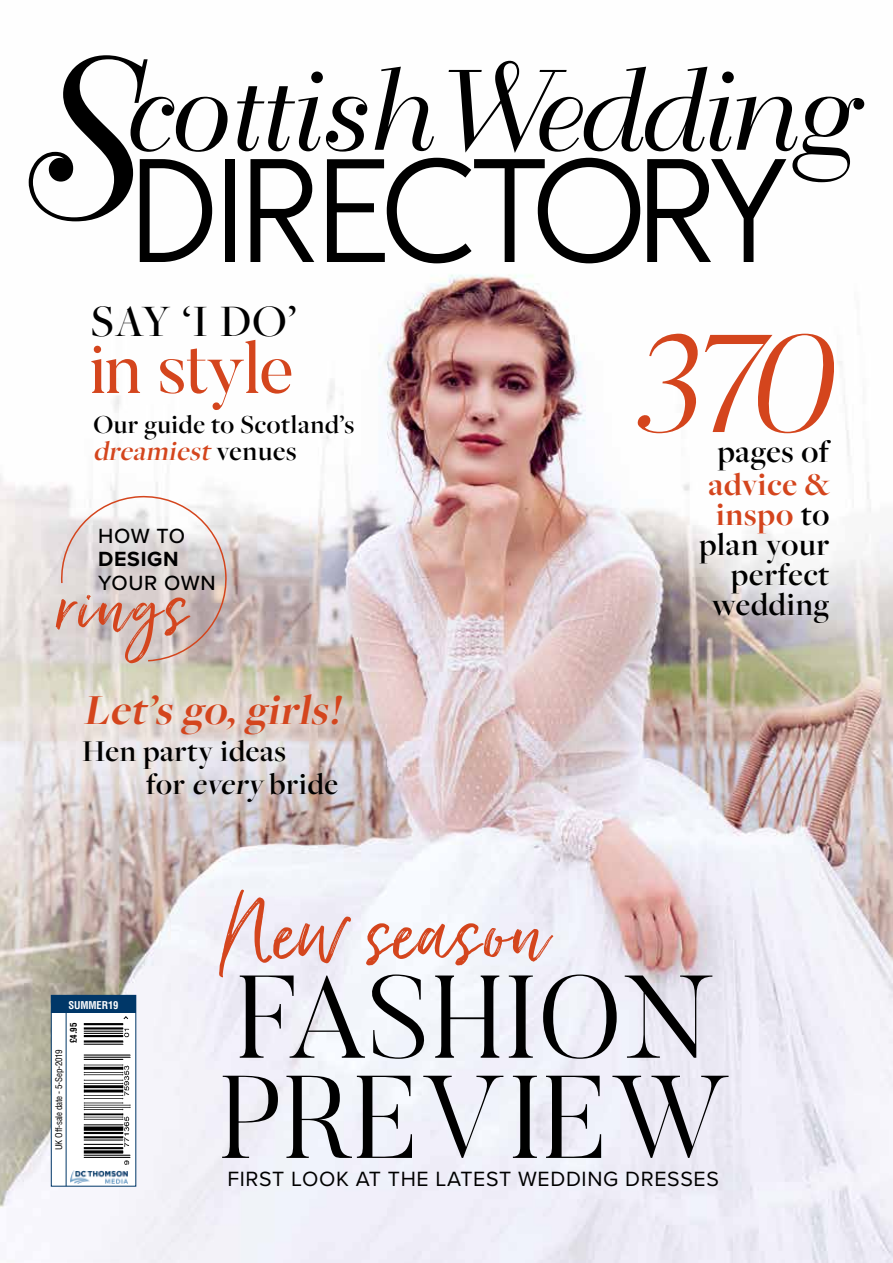
<style>
.page{position:relative;width:893px;height:1263px;background:#fff}
.page>*{position:absolute;margin:0;border:0;box-sizing:border-box;transform-origin:0 0}
.t1{font:italic 300 138px "Butler";color:#d4451d}
.t2{font:300 116.7px/100.2px "Butler";letter-spacing:.01em;color:#000}
.t3{font:105.3px "Just Lovely";letter-spacing:.025em;color:#d4451d}
.t4{font:95.55px "Just Lovely";letter-spacing:.025em;color:#d4451d}
.t5{font:72px "Butler";letter-spacing:-.02em;color:#d4451d}
.t6{font:500 46.65px "Freight Big Pro";color:#000}
.t7{font:italic 700 44.4px "Freight Big Pro";color:#d4451d}
.t8{font:600 33.3px/30px "Freight Big Pro";letter-spacing:.025em;color:#000;text-align:right}
.t9{font:600 31.5px "Freight Big Pro";letter-spacing:.025em;color:#000}
.t10{font:italic 600 28.5px "Freight Big Pro";color:#d4451d}
.t11{font:600 27px "Freight Big Pro";letter-spacing:.025em;color:#000}
.t12{font:21.3px "Proxima Nova";letter-spacing:.03em;color:#000}
.t13{font:500 21.3px "Proxima Nova";letter-spacing:.02em;color:#000}
.t14{font:700 21.3px "Proxima Nova";letter-spacing:.03em;color:#000}
.t15{font:700 condensed 10.5px "Helvetica";letter-spacing:-.01em;color:#fff}
.t16{font:condensed 9px "Helvetica";letter-spacing:-.025em;color:#000}
.t17{font:700 condensed 9px "Helvetica";color:#000}
.s1{font-style:normal;color:#000}
.s2{font-style:italic}
.s3{font-weight:700;color:#d4451d}
</style>
<div class="page">
<img style="left:0;top:60px;width:893px;height:1203px">
<div style="left:225px;top:159px;width:10px;height:103px;background:#000"></div>
<svg style="left:237px;top:61px;width:627px;height:202px"></svg>
<svg style="left:29px;top:55px;width:199px;height:207px"></svg>
<svg style="left:59px;top:494px;width:169px;height:168px;background:#dcd2d1"></svg>
<div style="left:51px;top:995px;width:85px;height:191px;background:#fff;border:1px solid #003768"></div>
<div style="left:51px;top:995px;width:85px;height:18px;background:#003768"></div>
<hr style="left:66px;top:1012px;width:1px;height:174px;background:#003768">
<img style="left:71px;top:1171px;width:57px;height:13px">
<img style="left:78px;top:1013px;width:58px;height:166px">
<h3 class="t6" style="left:91px;top:291px;width:207px">SAY ‘I DO’</h3>
<h3 class="t5" style="left:89px;top:322px;width:206px">in style</h3>
<p class="t11" style="left:93px;top:406px;width:262px">Our guide to Scotland’s</p>
<p class="t10" style="left:93px;top:433px;width:205px">dreamiest <span class="s1">ve n u e s</span></p>
<p class="t13" style="left:98px;top:520px;width:88px">HOW TO</p>
<p class="t14" style="left:98px;top:543px;width:82px">DESIGN</p>
<p class="t13" style="left:98px;top:567px;width:119px">YOUR OWN</p>
<h3 class="t4" style="left:55px;top:548px;width:133px">rings</h3>
<h3 class="t7" style="left:83px;top:681px;width:269px">Let’s go,girls!</h3>
<p class="t9" style="left:82px;top:730px;width:205px">Hen party ideas</p>
<p class="t9" style="left:146px;top:763px;width:193px">for <span class="s2">every</span> bride</p>
<h1 class="t1" style="left:630px;top:297px;width:231px">370</h1>
<p class="t8" style="left:718px;top:436px;width:113px">pages of</p>
<p class="t8" style="left:699px;top:469px;width:131px"><span class="s3">advice &amp; inspo</span> to plan your perfect wedding</p>
<p class="t15" style="left:68px;top:998px;width:52px">SUMMER19</p>
<p class="t17" style="left:68px;top:1043px;width:22px;rotate:-90deg">£4.95</p>
<p class="t16" style="left:53px;top:1150px;width:102px;rotate:-90deg">UK Off-sale date - 5-Sep-2019</p>
<h3 class="t3" style="left:221px;top:869px;width:327px">New season</h3>
<h2 class="t2" style="left:218px;top:966px;width:513px">FASHION<br>PREVIEW</h2>
<p class="t12" style="left:227px;top:1163px;width:493px">FIRST LOOK AT THE LATEST WEDDING DRESSES</p>
</div>
